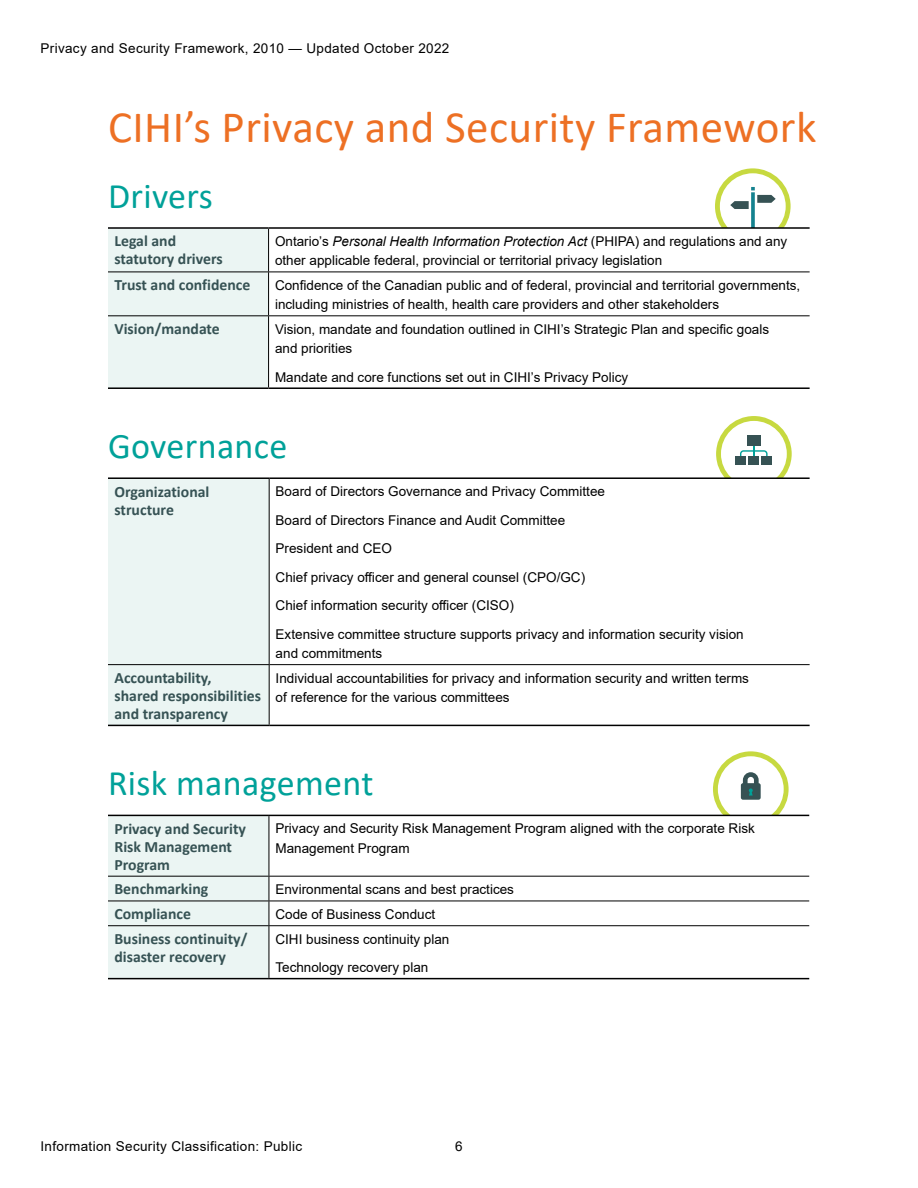
<style>
.page{position:relative;width:918px;height:1188px;background:#fff}
.page>*{position:absolute;margin:0;border:0;box-sizing:border-box;transform-origin:0 0}
.H1{font:45px "Calibri";letter-spacing:.01em;color:#ed7024}
.H2{font:36px "Calibri";letter-spacing:.01em;color:#00a199}
.header_side2{font:700 15.75px/18px "Calibri";color:#365254}
.body{font:13.5px/19.5px "Arial";color:#000}
.body-2{font:13.5px "Arial";letter-spacing:.025em;color:#000}
.s1{font-style:italic}
</style>
<div class="page">
<svg style="left:716px;top:416px;width:76px;height:61px"></svg>
<div style="left:747px;top:436px;width:14px;height:10px;background:#365254"></div>
<div style="left:735px;top:456px;width:11px;height:8px;background:#365254"></div>
<div style="left:749px;top:456px;width:10px;height:8px;background:#365254"></div>
<div style="left:761px;top:456px;width:11px;height:8px;background:#365254"></div>
<svg style="left:715px;top:168px;width:76px;height:59px"></svg>
<svg style="left:713px;top:751px;width:76px;height:64px"></svg>
<div style="left:108px;top:229px;width:160px;height:158px;background:#ebf5f3"></div>
<svg style="left:269px;top:229px;width:541px;height:158px"></svg>
<hr style="left:108px;top:272px;width:161px;height:1px;background:#000">
<hr style="left:269px;top:272px;width:541px;height:1px;background:#000">
<hr style="left:108px;top:315px;width:161px;height:1px;background:#000">
<hr style="left:269px;top:315px;width:541px;height:1px;background:#000">
<hr style="left:268px;top:229px;width:1px;height:43px;background:#000">
<hr style="left:268px;top:272px;width:1px;height:43px;background:#000">
<hr style="left:268px;top:316px;width:1px;height:71px;background:#000">
<hr style="left:108px;top:387px;width:161px;height:2px;background:#000">
<hr style="left:269px;top:387px;width:541px;height:2px;background:#000">
<hr style="left:108px;top:227px;width:161px;height:2px;background:#000">
<hr style="left:269px;top:227px;width:541px;height:2px;background:#000">
<div style="left:108px;top:479px;width:161px;height:246px;background:#ebf5f3"></div>
<svg style="left:270px;top:665px;width:540px;height:60px"></svg>
<hr style="left:108px;top:664px;width:161px;height:1px;background:#000">
<hr style="left:269px;top:664px;width:541px;height:1px;background:#000">
<hr style="left:269px;top:479px;width:1px;height:185px;background:#000">
<hr style="left:269px;top:665px;width:1px;height:60px;background:#000">
<hr style="left:108px;top:725px;width:161px;height:1px;background:#000">
<hr style="left:269px;top:725px;width:541px;height:1px;background:#000">
<hr style="left:108px;top:477px;width:161px;height:2px;background:#000">
<hr style="left:269px;top:477px;width:541px;height:2px;background:#000">
<svg style="left:270px;top:816px;width:539px;height:162px"></svg>
<hr style="left:269px;top:876px;width:540px;height:1px;background:#000">
<hr style="left:269px;top:901px;width:540px;height:1px;background:#000">
<hr style="left:269px;top:925px;width:540px;height:1px;background:#000">
<div style="left:108px;top:816px;width:162px;height:162px;background:#ebf5f3"></div>
<hr style="left:269px;top:926px;width:1px;height:52px;background:#000">
<hr style="left:108px;top:978px;width:161px;height:1px;background:#000">
<hr style="left:269px;top:978px;width:540px;height:1px;background:#000">
<hr style="left:108px;top:815px;width:161px;height:1px;background:#000">
<hr style="left:269px;top:815px;width:540px;height:1px;background:#000">
<p class="body-2" style="left:40px;top:38px;width:410px">Privacy and Security Framework, 2010 — Updated October 2022</p>
<h2 class="H1" style="left:108px;top:96px;width:710px">CIHI’s Privacy and Security Framework</h2>
<h3 class="H2" style="left:108px;top:171px;width:106px">Drivers</h3>
<p class="header_side2" style="left:114px;top:232px;width:110px">Legal and statutory drivers</p>
<p class="body" style="left:275px;top:231px;width:514px">Ontario’s <span class="s1">Personal Health Information Protection Act</span> (PHIPA) and regulations and any other applicable federal, provincial or territorial privacy legislation</p>
<p class="header_side2" style="left:114px;top:276px;width:137px">Trust and confidence</p>
<p class="body" style="left:275px;top:275px;width:527px">Confidence of the Canadian public and of federal, provincial and territorial governments, including ministries of health, health care providers and other stakeholders</p>
<p class="header_side2" style="left:114px;top:320px;width:107px">Vision/mandate</p>
<p class="body" style="left:275px;top:319px;width:496px">Vision, mandate and foundation outlined in CIHI’s Strategic Plan and specific goals and priorities</p>
<p class="body" style="left:275px;top:367px;width:355px">Mandate and core functions set out in CIHI’s Privacy Policy</p>
<h3 class="H2" style="left:108px;top:421px;width:181px">Governance</h3>
<p class="header_side2" style="left:114px;top:482px;width:96px">Organizational structure</p>
<p class="body" style="left:276px;top:482px;width:331px">Board of Directors Governance and Privacy Committee</p>
<p class="body" style="left:276px;top:510px;width:291px">Board of Directors Finance and Audit Committee</p>
<p class="body" style="left:276px;top:539px;width:118px">President and CEO</p>
<p class="body" style="left:276px;top:567px;width:311px">Chief privacy officer and general counsel (CPO/GC)</p>
<p class="body" style="left:276px;top:596px;width:240px">Chief information security officer (CISO)</p>
<p class="body" style="left:276px;top:624px;width:470px">Extensive committee structure supports privacy and information security vision and commitments</p>
<p class="header_side2" style="left:114px;top:668px;width:148px">Accountability,<br>shared responsibilities and transparency</p>
<p class="body" style="left:276px;top:668px;width:475px">Individual accountabilities for privacy and information security and written terms of reference for the various committees</p>
<h3 class="H2" style="left:108px;top:758px;width:267px">Risk management</h3>
<p class="header_side2" style="left:114px;top:819px;width:133px">Privacy and Security<br>Risk Management<br>Program</p>
<p class="body" style="left:275px;top:819px;width:481px">Privacy and Security Risk Management Program aligned with the corporate Risk<br>Management Program</p>
<p class="header_side2" style="left:114px;top:880px;width:95px">Benchmarking</p>
<p class="body" style="left:275px;top:880px;width:240px">Environmental scans and best practices</p>
<p class="header_side2" style="left:114px;top:905px;width:78px">Compliance</p>
<p class="body" style="left:275px;top:904px;width:161px">Code of Business Conduct</p>
<p class="header_side2" style="left:114px;top:930px;width:135px">Business continuity/ disaster recovery</p>
<p class="body" style="left:275px;top:929px;width:176px">CIHI business continuity plan</p>
<p class="body" style="left:275px;top:958px;width:155px">Technology recovery plan</p>
<p class="body-2" style="left:40px;top:1137px;width:263px">Information Security Classification: Public</p>
<p class="body" style="left:455px;top:1137px;width:9px">6</p>
</div>
